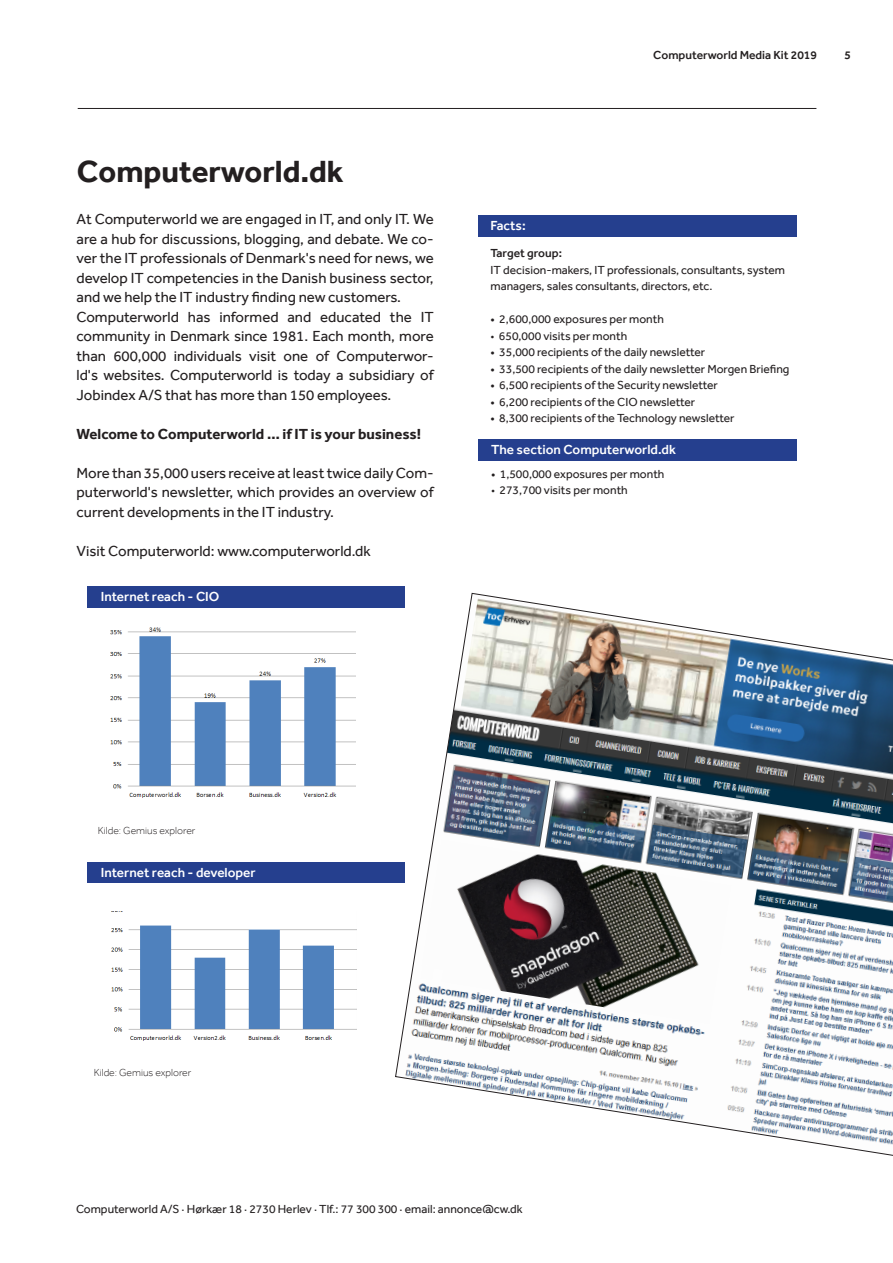
<style>
.page{position:relative;width:893px;height:1263px;background:#fff}
.page>*{position:absolute;margin:0;border:0;box-sizing:border-box;transform-origin:0 0}
.t1{font:700 31.5px "Effra";color:#231f20}
.t2{font:15px/19.5px "Effra";color:#231f20;text-align:justify}
.t3{font:700 15px "Effra";color:#231f20}
.t4{font:500 13.5px "Effra";color:#fff}
.t5{font:12px/16.5px "Effra";color:#231f20}
.t6{font:500 12px "Effra";color:#231f20}
.t7{font:300 10.5px "Effra";color:#231f20}
.s1{font-weight:300}
</style>
<div class="page">
<hr style="left:78px;top:108px;width:738px;height:1px;background:#231f20">
<div style="left:478px;top:215px;width:318px;height:22px;background:#253f8e"></div>
<div style="left:87px;top:587px;width:318px;height:21px;background:#253f8e"></div>
<div style="left:87px;top:862px;width:318px;height:21px;background:#253f8e"></div>
<img style="left:110px;top:627px;width:245px;height:171px">
<img style="left:111px;top:925px;width:245px;height:116px">
<img style="left:395px;top:593px;width:498px;height:563px">
<div style="left:478px;top:439px;width:319px;height:21px;background:#253f8e"></div>
<p class="t1" style="left:77px;top:153px;width:268px">Computerworld.dk</p>
<p class="t2" style="left:77px;top:209px;width:359px">At Computerworld we are engaged in IT, and only IT. We are a hub for discussions, blogging, and debate. We co&shy;ver the IT professionals of Denmark's need for news, we develop IT competencies in the Danish business sector, and we help the IT industry finding new customers.</p>
<p class="t2" style="left:77px;top:307px;width:359px">Computerworld has informed and educated the IT community in Denmark since 1981. Each month, more than 600,000 individuals visit one of Computerwor&shy;ld's websites. Computerworld is today a subsidiary of Jobindex A/S that has more than 150 employees.</p>
<p class="t3" style="left:77px;top:425px;width:346px">Welcome to Computerworld … if IT is your business!</p>
<p class="t2" style="left:77px;top:463px;width:359px">More than 35,000 users receive at least twice daily Com&shy;puterworld's newsletter, which provides an overview of current developments in the IT industry.</p>
<p class="t2" style="left:77px;top:541px;width:296px">Visit Computerworld: www.computerworld.dk</p>
<p class="t4" style="left:101px;top:588px;width:120px">Internet reach - CIO</p>
<p class="t6" style="left:653px;top:48px;width:165px">Computerworld Media Kit 2019</p>
<p class="t6" style="left:845px;top:48px;width:8px">5</p>
<p class="t4" style="left:490px;top:217px;width:37px">Facts:</p>
<p class="t6" style="left:490px;top:246px;width:73px">Target group:</p>
<p class="t5" style="left:490px;top:261px;width:296px">IT decision-makers, IT professionals, consultants, system managers, sales consultants, directors, etc.</p>
<p class="t5" style="left:490px;top:311px;width:175px">• 2,600,000 exposures per month</p>
<p class="t5" style="left:490px;top:327px;width:138px"><span class="s1">•</span> 650,000 visits per month</p>
<p class="t5" style="left:490px;top:344px;width:216px">• 35,000 recipients of the daily newsletter</p>
<p class="t5" style="left:490px;top:360px;width:300px">• 33,500 recipients of the daily newsletter Morgen Briefing</p>
<p class="t5" style="left:490px;top:377px;width:229px">• 6,500 recipients of the Security newsletter</p>
<p class="t5" style="left:490px;top:393px;width:206px">• 6,200 recipients of the CIO newsletter</p>
<p class="t5" style="left:490px;top:410px;width:246px">• 8,300 recipients of the Technology newsletter</p>
<p class="t4" style="left:491px;top:441px;width:186px">The section Computerworld.dk</p>
<p class="t5" style="left:491px;top:465px;width:175px">• 1,500,000 exposures per month</p>
<p class="t5" style="left:491px;top:482px;width:138px"><span class="s1">•</span> 273,700 visits per month</p>
<p class="t7" style="left:98px;top:824px;width:99px">Kilde: Gemius explorer</p>
<p class="t4" style="left:101px;top:864px;width:156px">Internet reach - developer</p>
<p class="t7" style="left:94px;top:1066px;width:99px">Kilde: Gemius explorer</p>
<p class="t5" style="left:76px;top:1200px;width:448px">Computerworld A/S · Hørkær 18 · 2730 Herlev · Tlf.: 77 300 300 · email: annonce@cw.dk</p>
</div>
